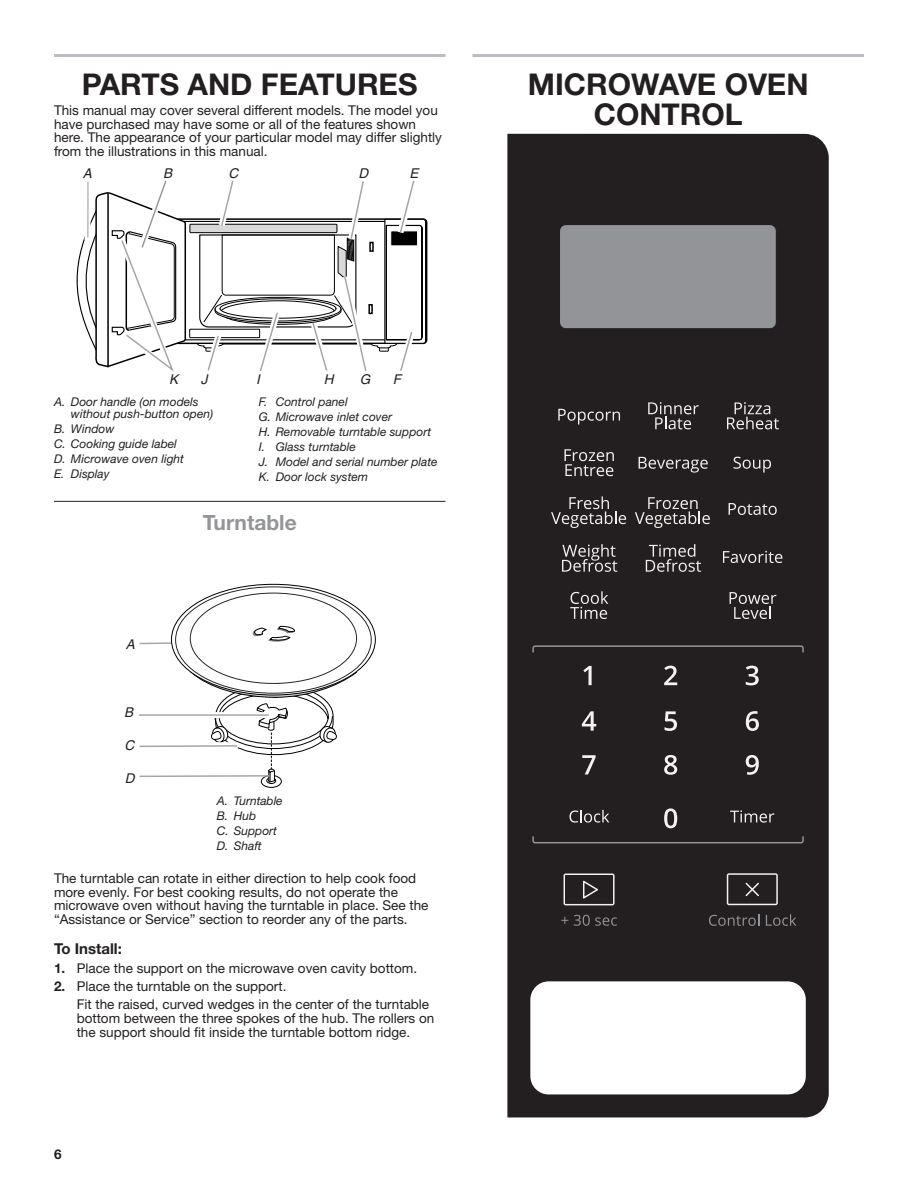
<style>
.page{position:relative;width:918px;height:1188px;background:#fff}
.page>*{position:absolute;margin:0;border:0;box-sizing:border-box;transform-origin:0 0}
.Heading_1{font:700 30px/30px "Helvetica Neue";color:#231f20;text-align:center}
.Heading_2{font:700 21px "Helvetica Neue";color:#939598}
.Heading_3_Plus{font:700 15px "Helvetica Neue";color:#231f20}
.Body{font:13.5px/13.8px "Helvetica Neue";color:#231f20}
.Body_Indent{font:13.5px/13.8px "Helvetica Neue";color:#231f20}
.t1{font:italic 13.5px "Helvetica";color:#231f20}
.t2{font:700 13.5px "Helvetica Neue";color:#231f20}
.t3{font:italic 12px/15px "Helvetica Neue";color:#231f20}
.s1{font-weight:700}
</style>
<div class="page">
<hr style="left:54px;top:54px;width:392px;height:3px;background:#bcbdc0">
<hr style="left:54px;top:501px;width:392px;height:1px;background:#231f20">
<hr style="left:472px;top:54px;width:392px;height:3px;background:#bcbdc0">
<hr style="left:182px;top:339px;width:202px;height:1px;background:#000">
<hr style="left:180px;top:221px;width:204px;height:1px;background:#000">
<div style="left:190px;top:224px;width:147px;height:9px;background:#d9d9d9;border:1px solid #000"></div>
<div style="left:189px;top:329px;width:71px;height:9px;border:1px solid #000"></div>
<svg style="left:76px;top:180px;width:111px;height:192px"></svg>
<hr style="left:87px;top:181px;width:2px;height:56px;background:#a6a6a6">
<svg style="left:197px;top:180px;width:230px;height:191px"></svg>
<div style="left:261px;top:775px;width:21px;height:13px;border:1px solid #000;border-radius:50%"></div>
<div style="left:267px;top:777px;width:9px;height:7px;border:1px solid #000;border-radius:50%"></div>
<svg style="left:171px;top:584px;width:204px;height:111px"></svg>
<svg style="left:139px;top:626px;width:218px;height:157px"></svg>
<div style="left:507px;top:134px;width:322px;height:983px;background:#231f20"></div>
<div style="left:559px;top:224px;width:218px;height:105px;background:#929497"></div>
<svg style="left:561px;top:917px;width:7px;height:7px"></svg>
<svg style="left:574px;top:915px;width:43px;height:11px"></svg>
<svg style="left:564px;top:874px;width:51px;height:31px;background:#433f40"></svg>
<svg style="left:709px;top:914px;width:50px;height:12px"></svg>
<svg style="left:766px;top:914px;width:30px;height:12px"></svg>
<svg style="left:727px;top:873px;width:51px;height:32px;background:#454142"></svg>
<svg style="left:583px;top:666px;width:9px;height:19px"></svg>
<svg style="left:664px;top:666px;width:13px;height:19px"></svg>
<svg style="left:746px;top:666px;width:13px;height:19px"></svg>
<svg style="left:582px;top:711px;width:14px;height:20px"></svg>
<svg style="left:665px;top:711px;width:12px;height:20px"></svg>
<svg style="left:746px;top:711px;width:13px;height:20px"></svg>
<svg style="left:582px;top:755px;width:14px;height:19px"></svg>
<svg style="left:664px;top:755px;width:13px;height:20px"></svg>
<svg style="left:664px;top:808px;width:13px;height:20px"></svg>
<svg style="left:746px;top:755px;width:13px;height:20px"></svg>
<svg style="left:532px;top:645px;width:272px;height:7px;background:#3b383a"></svg>
<svg style="left:532px;top:836px;width:272px;height:7px;background:#343132"></svg>
<svg style="left:570px;top:591px;width:38px;height:28px"></svg>
<svg style="left:730px;top:592px;width:46px;height:27px"></svg>
<svg style="left:562px;top:544px;width:55px;height:28px;background:#575454"></svg>
<svg style="left:646px;top:544px;width:55px;height:28px;background:#504d4d"></svg>
<svg style="left:723px;top:551px;width:59px;height:12px"></svg>
<svg style="left:639px;top:457px;width:69px;height:16px"></svg>
<svg style="left:551px;top:496px;width:75px;height:32px;background:#474344"></svg>
<svg style="left:635px;top:497px;width:75px;height:31px;background:#4a4747"></svg>
<svg style="left:564px;top:449px;width:50px;height:27px"></svg>
<svg style="left:729px;top:503px;width:48px;height:12px"></svg>
<svg style="left:734px;top:457px;width:37px;height:16px"></svg>
<svg style="left:558px;top:409px;width:62px;height:16px"></svg>
<svg style="left:648px;top:402px;width:51px;height:27px"></svg>
<svg style="left:727px;top:402px;width:52px;height:27px"></svg>
<div style="left:530px;top:981px;width:276px;height:113px;background:#fff;border-radius:18px"></div>
<svg style="left:570px;top:810px;width:39px;height:13px"></svg>
<svg style="left:730px;top:810px;width:44px;height:13px"></svg>
<h1 class="Heading_1" style="left:82px;top:68px;width:337px">PARTS AND FEATURES</h1>
<p class="Body" style="left:54px;top:103px;width:390px">This manual may cover several different models. The model you have purchased may have some or all of the features shown here. The appearance of your particular model may differ slightly from the illustrations in this manual.</p>
<p class="t1" style="left:83px;top:165px;width:11px">A</p>
<p class="t1" style="left:163px;top:165px;width:11px">B</p>
<p class="t1" style="left:229px;top:165px;width:11px">C</p>
<p class="t1" style="left:358px;top:165px;width:11px">D</p>
<p class="t1" style="left:409px;top:165px;width:11px">E</p>
<p class="t1" style="left:169px;top:371px;width:11px">K</p>
<p class="t1" style="left:201px;top:371px;width:8px">J</p>
<p class="t1" style="left:256px;top:371px;width:5px">I</p>
<p class="t1" style="left:324px;top:371px;width:11px">H</p>
<p class="t1" style="left:360px;top:371px;width:12px">G</p>
<p class="t1" style="left:393px;top:371px;width:10px">F</p>
<p class="t3" style="left:71px;top:395px;width:144px;line-height:12px;text-indent:-17px">A. Door handle (on models without push-button open)</p>
<p class="t3" style="left:54px;top:421px;width:132px">B. Window<br>C. Cooking guide label<br>D. Microwave oven light<br>E. Display</p>
<p class="t3" style="left:259px;top:394px;width:180px">F. Control panel<br>G. Microwave inlet cover<br>H. Removable turntable support<br>I. Glass turntable<br>J. Model and serial number plate<br>K. Door lock system</p>
<p class="t1" style="left:126px;top:636px;width:11px">A</p>
<p class="t1" style="left:124px;top:705px;width:11px">B</p>
<p class="t1" style="left:124px;top:738px;width:11px">C</p>
<p class="t1" style="left:125px;top:770px;width:11px">D</p>
<h2 class="Heading_2" style="left:203px;top:509px;width:96px">Turntable</h2>
<p class="t3" style="left:217px;top:793px;width:67px">A. Turntable<br>B. Hub<br>C. Support<br>D. Shaft</p>
<p class="Body" style="left:54px;top:871px;width:376px">The turntable can rotate in either direction to help cook food more evenly. For best cooking results, do not operate the microwave oven without having the turntable in place. See the “Assistance or Service” section to reorder any of the parts.</p>
<h3 class="Heading_3_Plus" style="left:54px;top:940px;width:70px">To Install:</h3>
<p class="Body" style="left:54px;top:961px;width:365px"><span class="s1">1.</span> Place the support on the microwave oven cavity bottom.</p>
<p class="Body" style="left:54px;top:979px;width:234px"><span class="s1">2.</span> Place the turntable on the support.</p>
<p class="Body_Indent" style="left:77px;top:998px;width:359px">Fit the raised, curved wedges in the center of the turntable bottom between the three spokes of the hub. The rollers on the support should fit inside the turntable bottom ridge.</p>
<p class="t2" style="left:54px;top:1146px;width:9px">6</p>
<h1 class="Heading_1" style="left:528px;top:68px;width:282px">MICROWAVE OVEN<br>CONTROL</h1>
</div>
